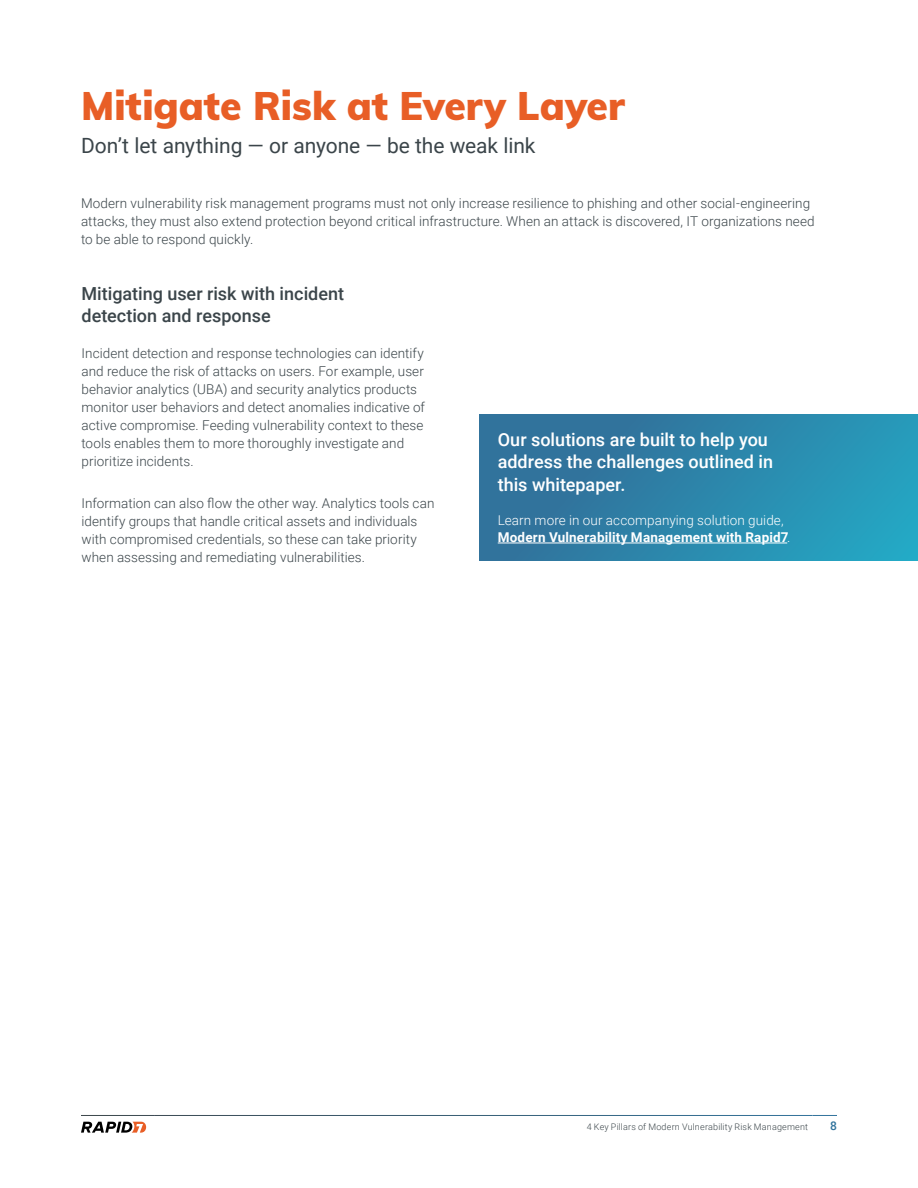
<style>
.page{position:relative;width:918px;height:1188px;background:#fff}
.page>*{position:absolute;margin:0;border:0;box-sizing:border-box;transform-origin:0 0}
.Section_Title{font:900 39px "Muli";color:#e85e26}
.Subtitle{font:21px "Roboto";letter-spacing:-.005em;color:#3b454a}
.Callout_Box_Headline{font:500 18px/22.5px "Roboto";color:#fff}
.Body_Headline_1{font:500 18px/22.5px "Roboto";color:#3b454a}
.Body{font:300 13.5px/18px "Roboto";letter-spacing:.005em;color:#3b454a}
.Callout_Box_Body{font:300 13.5px/16.5px "Roboto";letter-spacing:.005em;color:#fff}
.t1{font:500 12px "Roboto";color:#31739c}
.t2{font:300 9px "Roboto";letter-spacing:.02em;color:#3b454a}
.s1{font-weight:700}
</style>
<div class="page">
<svg style="left:813px;top:1115px;width:24px;height:1px"></svg>
<svg style="left:81px;top:1122px;width:65px;height:11px"></svg>
<div style="left:480px;top:414px;width:438px;height:146px;background:linear-gradient(to right,#356d97,#26a1bf)"></div>
<hr style="left:498px;top:543px;width:289px;height:1px;background:#fff">
<p class="Section_Title" style="left:81px;top:77px;width:545px">Mitigate Risk at Every Layer</p>
<p class="Subtitle" style="left:81px;top:131px;width:456px">Don’t let anything — or anyone — be the weak link</p>
<p class="Body" style="left:81px;top:194px;width:735px">Modern vulnerability risk management programs must not only increase resilience to phishing and other social-engineering attacks, they must also extend protection beyond critical infrastructure. When an attack is discovered, IT organizations need to be able to respond quickly.</p>
<p class="Body_Headline_1" style="left:82px;top:281px;width:264px">Mitigating user risk with incident detection and response</p>
<p class="Body" style="left:82px;top:344px;width:345px">Incident detection and response technologies can identify and reduce the risk of attacks on users. For example, user behavior analytics (UBA) and security analytics products monitor user behaviors and detect anomalies indicative of active compromise. Feeding vulnerability context to these tools enables them to more thoroughly investigate and prioritize incidents.</p>
<p class="Body" style="left:82px;top:494px;width:354px">Information can also flow the other way. Analytics tools can identify groups that handle critical assets and individuals with compromised credentials, so these can take priority when assessing and remediating vulnerabilities.</p>
<p class="Callout_Box_Headline" style="left:498px;top:428px;width:277px">Our solutions are built to help you address the challenges outlined in this whitepaper.</p>
<p class="Callout_Box_Body" style="left:498px;top:512px;width:294px">Learn more in our accompanying solution guide,<br><span class="s1">Modern Vulnerability Management with Rapid7</span>.</p>
<p class="t2" style="left:587px;top:1120px;width:223px">4 Key Pillars of Modern Vulnerability Risk Management</p>
<p class="t1" style="left:830px;top:1118px;width:8px">8</p>
</div>
